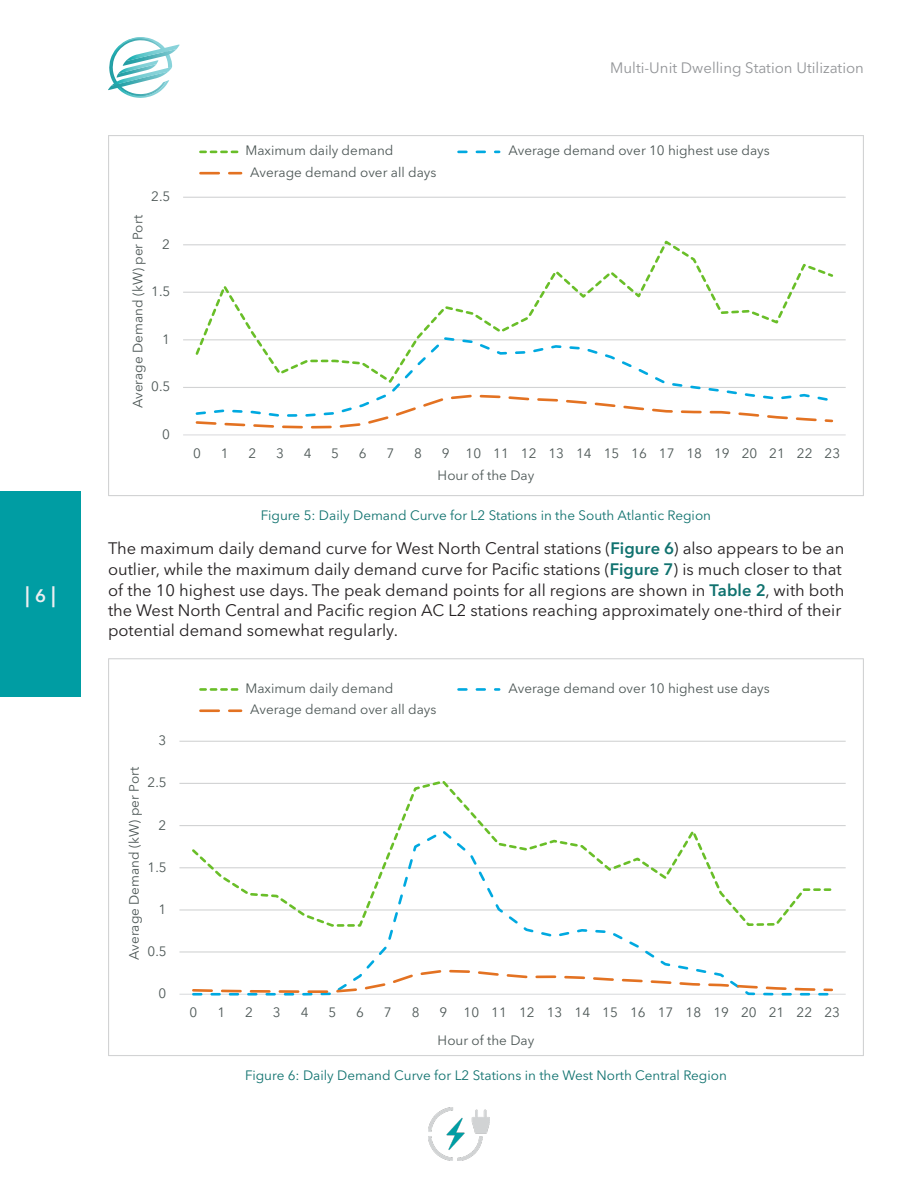
<style>
.page{position:relative;width:918px;height:1188px;background:#fff}
.page>*{position:absolute;margin:0;border:0;box-sizing:border-box;transform-origin:0 0}
.t1{font:600 21px "Avenir Next LT Pro";color:#edeef1}
.Body_Text{font:16.5px/20.4px "Avenir Next LT Pro";color:#231f20}
.t2{font:15px "Avenir Next LT Pro";color:#939598}
.t3{font:13.5px "Avenir Next LT Pro";color:#4e5857}
.t4{font:13.5px "Avenir Next LT Pro";color:#10726f}
.s1{font-size:18px}
.s2{font-weight:600;color:#10726f}
</style>
<div class="page">
<svg style="left:108px;top:37px;width:72px;height:61px"></svg>
<div style="left:0;top:491px;width:81px;height:206px;background:#009da3"></div>
<img style="left:428px;top:1107px;width:62px;height:54px">
<hr style="left:183px;top:387px;width:663px;height:1px;background:#d2d3d4">
<hr style="left:183px;top:339px;width:663px;height:1px;background:#d2d3d4">
<hr style="left:183px;top:292px;width:663px;height:1px;background:#d2d3d4">
<hr style="left:183px;top:244px;width:663px;height:1px;background:#d2d3d4">
<hr style="left:183px;top:197px;width:663px;height:1px;background:#d2d3d4">
<hr style="left:183px;top:434px;width:663px;height:1px;background:#dcdddf">
<svg style="left:194px;top:240px;width:641px;height:96px"></svg>
<svg style="left:194px;top:336px;width:641px;height:57px"></svg>
<svg style="left:195px;top:393px;width:639px;height:36px"></svg>
<svg style="left:200px;top:151px;width:39px;height:2px"></svg>
<svg style="left:459px;top:151px;width:40px;height:2px"></svg>
<svg style="left:200px;top:172px;width:41px;height:2px"></svg>
<hr style="left:179px;top:951px;width:667px;height:2px;background:#d2d3d4">
<hr style="left:179px;top:909px;width:667px;height:2px;background:#d2d3d4">
<hr style="left:179px;top:867px;width:667px;height:1px;background:#d2d3d4">
<hr style="left:179px;top:825px;width:667px;height:1px;background:#d2d3d4">
<hr style="left:179px;top:783px;width:667px;height:1px;background:#d2d3d4">
<hr style="left:179px;top:741px;width:667px;height:1px;background:#d2d3d4">
<hr style="left:179px;top:994px;width:667px;height:1px;background:#dcdddf">
<svg style="left:191px;top:828px;width:643px;height:168px"></svg>
<svg style="left:191px;top:968px;width:643px;height:26px"></svg>
<svg style="left:200px;top:688px;width:39px;height:3px"></svg>
<svg style="left:459px;top:688px;width:40px;height:3px"></svg>
<svg style="left:200px;top:709px;width:41px;height:3px"></svg>
<p class="t1" style="left:25px;top:582px;width:32px">| <span class="s1">6</span> |</p>
<p class="t2" style="left:610px;top:59px;width:255px">Multi-Unit Dwelling Station Utilization</p>
<p class="t3" style="left:151px;top:189px;width:21px">2.5</p>
<p class="t3" style="left:130px;top:408px;width:195px;rotate:-90deg">Average Demand (kW) per Port</p>
<p class="t3" style="left:162px;top:236px;width:9px">2</p>
<p class="t3" style="left:151px;top:284px;width:21px">1.5</p>
<p class="t3" style="left:162px;top:331px;width:9px">1</p>
<p class="t3" style="left:151px;top:379px;width:21px">0.5</p>
<p class="t3" style="left:162px;top:426px;width:9px">0</p>
<p class="t3" style="left:246px;top:143px;width:149px">Maximum daily demand</p>
<p class="t3" style="left:508px;top:143px;width:263px">Average demand over 10 highest use days</p>
<p class="t3" style="left:250px;top:164px;width:188px">Average demand over all days</p>
<p class="t3" style="left:193px;top:445px;width:9px">0</p>
<p class="t3" style="left:221px;top:445px;width:9px">1</p>
<p class="t3" style="left:248px;top:445px;width:9px">2</p>
<p class="t3" style="left:276px;top:445px;width:9px">3</p>
<p class="t3" style="left:304px;top:445px;width:9px">4</p>
<p class="t3" style="left:331px;top:445px;width:9px">5</p>
<p class="t3" style="left:359px;top:445px;width:9px">6</p>
<p class="t3" style="left:386px;top:445px;width:9px">7</p>
<p class="t3" style="left:414px;top:445px;width:9px">8</p>
<p class="t3" style="left:442px;top:445px;width:400px">9 10 11 12 13 14 15 16 17 18 19 20 21 22 23</p>
<p class="t3" style="left:438px;top:468px;width:98px">Hour of the Day</p>
<p class="t4" style="left:261px;top:507px;width:452px">Figure 5: Daily Demand Curve for L2 Stations in the South Atlantic Region</p>
<p class="Body_Text" style="left:108px;top:538px;width:738px">The maximum daily demand curve for West North Central stations (<span class="s2">Figure 6</span>) also appears to be an outlier, while the maximum daily demand curve for Pacific stations (<span class="s2">Figure 7</span>) is much closer to that of the 10 highest use days. The peak demand points for all regions are shown in <span class="s2">Table 2</span>, with both the West North Central and Pacific region AC L2 stations reaching approximately one-third of their potential demand somewhat regularly.</p>
<p class="t3" style="left:159px;top:733px;width:9px">3</p>
<p class="t3" style="left:126px;top:960px;width:195px;rotate:-90deg">Average Demand (kW) per Port</p>
<p class="t3" style="left:148px;top:775px;width:21px">2.5</p>
<p class="t3" style="left:159px;top:817px;width:9px">2</p>
<p class="t3" style="left:148px;top:859px;width:21px">1.5</p>
<p class="t3" style="left:159px;top:901px;width:9px">1</p>
<p class="t3" style="left:148px;top:943px;width:21px">0.5</p>
<p class="t3" style="left:159px;top:986px;width:9px">0</p>
<p class="t3" style="left:246px;top:680px;width:149px">Maximum daily demand</p>
<p class="t3" style="left:508px;top:680px;width:263px">Average demand over 10 highest use days</p>
<p class="t3" style="left:250px;top:702px;width:188px">Average demand over all days</p>
<p class="t3" style="left:190px;top:1004px;width:9px">0</p>
<p class="t3" style="left:217px;top:1004px;width:9px">1</p>
<p class="t3" style="left:245px;top:1004px;width:9px">2</p>
<p class="t3" style="left:273px;top:1004px;width:9px">3</p>
<p class="t3" style="left:301px;top:1004px;width:9px">4</p>
<p class="t3" style="left:328px;top:1004px;width:9px">5</p>
<p class="t3" style="left:356px;top:1004px;width:9px">6</p>
<p class="t3" style="left:384px;top:1004px;width:9px">7</p>
<p class="t3" style="left:412px;top:1004px;width:9px">8</p>
<p class="t3" style="left:439px;top:1004px;width:402px">9 10 11 12 13 14 15 16 17 18 19 20 21 22 23</p>
<p class="t3" style="left:438px;top:1032px;width:98px">Hour of the Day</p>
<p class="t4" style="left:245px;top:1067px;width:483px">Figure 6: Daily Demand Curve for L2 Stations in the West North Central Region</p>
</div>
